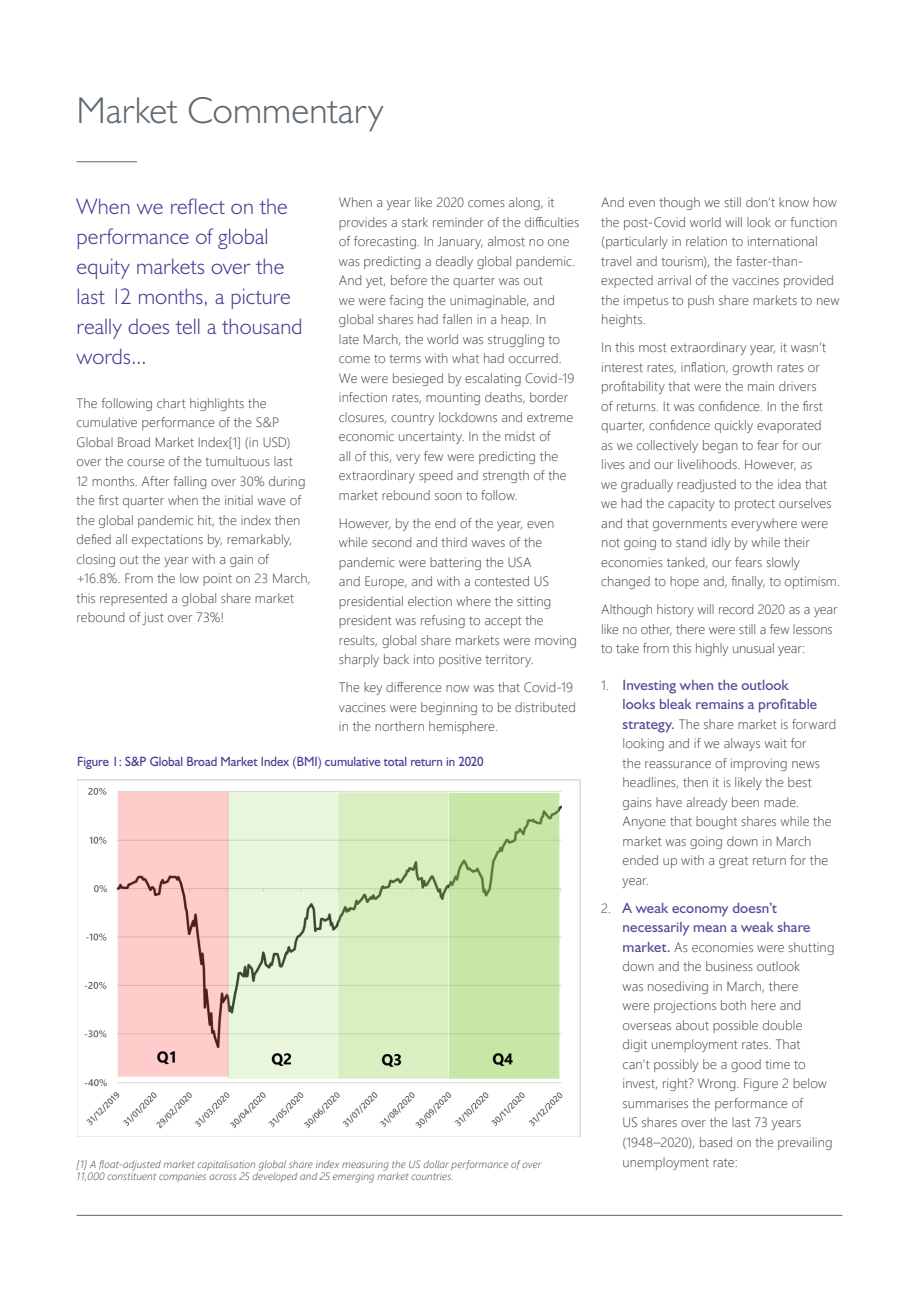
<style>
.page{position:relative;width:919px;height:1289px;background:#fff}
.page>*{position:absolute;margin:0;border:0;box-sizing:border-box;transform-origin:0 0}
.TOP_LEVEL_PARA_LEFT{font:300 37.5px "Humanist 521 BT";letter-spacing:.005em;color:#5d6870}
.PARA_90__GREY_11_14{font:300 22.5px/30px "Humanist 521 BT";letter-spacing:.005em;color:#493992}
.t1{font:15px/19.5px "Humanist 521 BT";letter-spacing:.01em;color:#564899}
.PARA_90__GREY_11_14-2{font:300 13.5px/19.5px "Segoe UI";letter-spacing:.005em;color:#3e3e3f}
.Para_Text{font:13.5px "Humanist 521 BT";color:#493992;scale:.95 1}
.PARA_90__GREY_11_14-3{font:italic 300 10.5px/12px "Segoe UI";letter-spacing:.015em;color:#3e3e3f}
.s1{font-family:"Segoe UI";font-weight:300;font-size:13.5px;color:#3e3e3f}
.s2{font-family:"Humanist 521 BT";font-weight:400;font-size:15px;color:#564899}
</style>
<div class="page">
<hr style="left:77px;top:161px;width:60px;height:1px;background:#5d6870">
<hr style="left:77px;top:1214px;width:765px;height:1px;background:#5d6870">
<img style="left:77px;top:779px;width:503px;height:357px">
<p class="TOP_LEVEL_PARA_LEFT" style="left:77px;top:87px;width:308px">Market Commentary</p>
<p class="PARA_90__GREY_11_14" style="left:77px;top:191px;width:227px">When we reflect on the performance of global equity markets over the last 12 months, a picture really does tell a thousand words...</p>
<p class="PARA_90__GREY_11_14-2" style="left:77px;top:392px;width:236px">The following chart highlights the cumulative performance of the S&amp;P Global Broad Market Index[1] (in USD) over the course of the tumultuous last<br>12 months. After falling over 30% during the first quarter when the initial wave of the global pandemic hit, the index then defied all expectations by, remarkably, closing out the year with a gain of +16.8%. From the low point on 23 March, this represented a global share market rebound of just over 73%!</p>
<p class="PARA_90__GREY_11_14-2" style="left:339px;top:191px;width:242px">When a year like 2020 comes along, it provides a stark reminder of the difficulties of forecasting. In January, almost no one was predicting a deadly global pandemic.<br>And yet, before the quarter was out<br>we were facing the unimaginable, and global shares had fallen in a heap. In<br>late March, the world was struggling to come to terms with what had occurred.<br>We were besieged by escalating Covid-19 infection rates, mounting deaths, border closures, country lockdowns and extreme economic uncertainty. In the midst of<br>all of this, very few were predicting the extraordinary speed and strength of the market rebound soon to follow.</p>
<p class="PARA_90__GREY_11_14-2" style="left:339px;top:512px;width:240px">However, by the end of the year, even while second and third waves of the pandemic were battering the USA<br>and Europe, and with a contested US presidential election where the sitting president was refusing to accept the results, global share markets were moving sharply back into positive territory.</p>
<p class="PARA_90__GREY_11_14-2" style="left:339px;top:676px;width:239px">The key difference now was that Covid-19 vaccines were beginning to be distributed in the northern hemisphere.</p>
<p class="Para_Text" style="left:77px;top:752px;width:429px">Figure 1: S&amp;P Global Broad Market Index (BMI) cumulative total return in 2020</p>
<p class="PARA_90__GREY_11_14-3" style="left:77px;top:1156px;width:466px">[1] A float-adjusted market capitalisation global share index measuring the US dollar performance of over<br>11,000 constituent companies across 25 developed and 25 emerging market countries.</p>
<p class="PARA_90__GREY_11_14-2" style="left:601px;top:191px;width:240px">And even though we still don’t know how the post-Covid world will look or function (particularly in relation to international travel and tourism), the faster-than&shy;expected arrival of the vaccines provided the impetus to push share markets to new heights.</p>
<p class="PARA_90__GREY_11_14-2" style="left:601px;top:336px;width:240px">In this most extraordinary year, it wasn’t interest rates, inflation, growth rates or profitability that were the main drivers<br>of returns. It was confidence. In the first quarter, confidence quickly evaporated<br>as we collectively began to fear for our lives and our livelihoods. However, as<br>we gradually readjusted to the idea that we had the capacity to protect ourselves and that governments everywhere were not going to stand idly by while their economies tanked, our fears slowly changed to hope and, finally, to optimism.</p>
<p class="PARA_90__GREY_11_14-2" style="left:601px;top:598px;width:238px">Although history will record 2020 as a year like no other, there were still a few lessons to take from this highly unusual year:</p>
<p class="t1" style="left:622px;top:675px;width:196px;text-indent:-21px"><span class="s1">1.</span> Investing when the outlook looks bleak remains a profitable</p>
<p class="PARA_90__GREY_11_14-2" style="left:622px;top:713px;width:215px"><span class="s2">strategy.</span> The share market is forward looking and if we always wait for<br>the reassurance of improving news headlines, then it is likely the best gains have already been made.<br>Anyone that bought shares while the market was going down in March ended up with a great return for the year.</p>
<p class="t1" style="left:622px;top:898px;width:189px;text-indent:-21px"><span class="s1">2.</span> A weak economy doesn’t necessarily mean a weak share</p>
<p class="PARA_90__GREY_11_14-2" style="left:622px;top:936px;width:213px"><span class="s2">market.</span> As economies were shutting down and the business outlook<br>was nosediving in March, there<br>were projections both here and overseas about possible double<br>digit unemployment rates. That<br>can’t possibly be a good time to invest, right? Wrong. Figure 2 below summarises the performance of<br>US shares over the last 73 years (1948–2020), based on the prevailing unemployment rate:</p>
</div>
